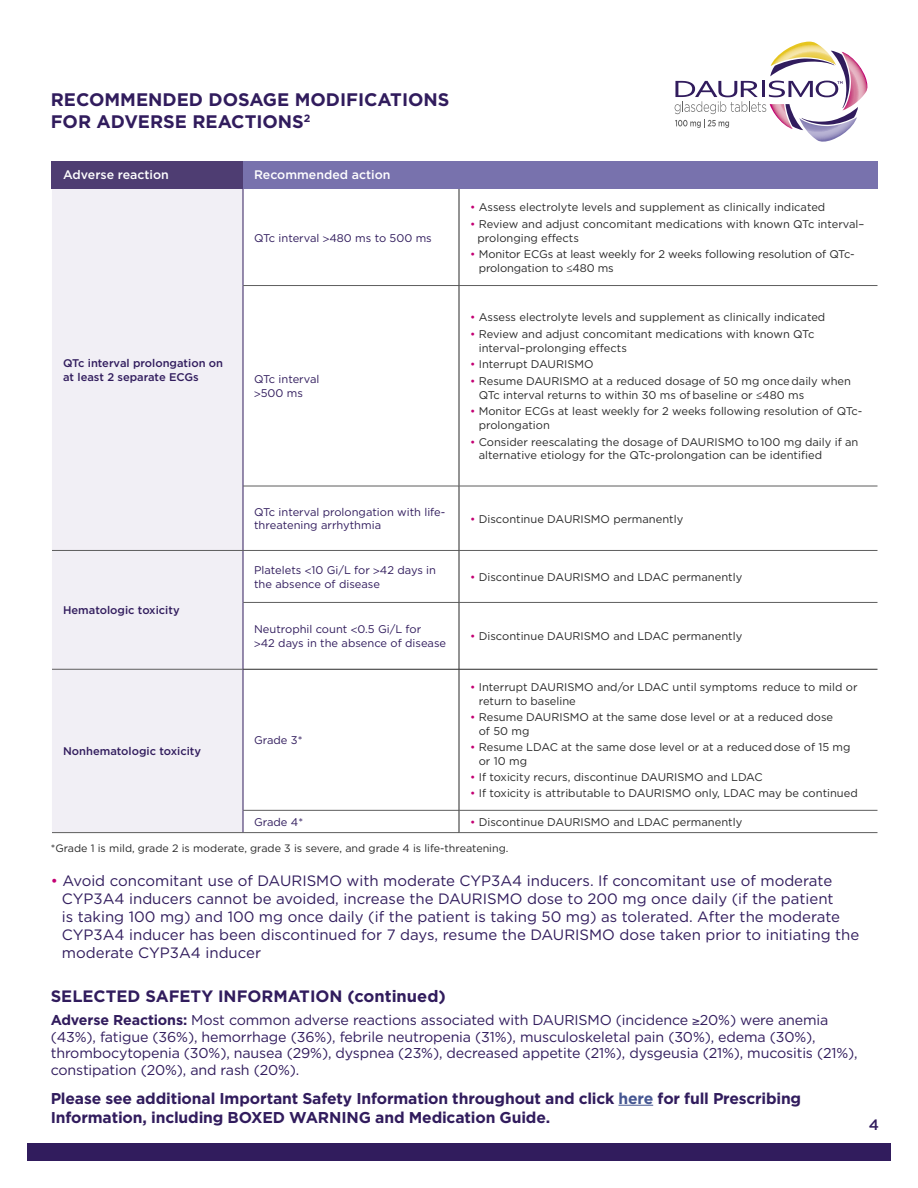
<style>
.page{position:relative;width:918px;height:1188px;background:#fff}
.page>*{position:absolute;margin:0;border:0;box-sizing:border-box;transform-origin:0 0}
.t1{font:700 18.15px/21.5px "Gotham";color:#311c5d}
.t2{font:700 16.5px "Gotham";color:#311c5d}
.t3{font:700 15.6px/19.8px "Gotham";letter-spacing:-.01em;color:#311c5d}
.bullets_10_13{font:15px/18.1px "Gotham";color:#311c5d}
.t4{font:500 15px "Gotham";color:#311c5d}
.t5{font:14.25px/16.5px "Gotham";letter-spacing:-.01em;color:#311c5d}
.t6{font:500 12.3px "Gotham";color:#fff}
.t7{font:11.1px/13.6px "Gotham";color:#292929}
.t8{font:11.1px/13.6px "Gotham";color:#311c5d}
.t9{font:500 11.1px/13.6px "Gotham";color:#311c5d}
.t10{font:10.8px "Gotham";color:#292929}
.s1{font-family:"Helvetica Neue LT Std"}
.s2{color:#c30073}
.s3{font-weight:700}
.s4{color:#465792}
</style>
<div class="page">
<div style="left:52px;top:161px;width:191px;height:28px;background:#4e3d72"></div>
<div style="left:243px;top:161px;width:635px;height:28px;background:#7872ad"></div>
<div style="left:52px;top:189px;width:191px;height:643px;background:#f1eff5"></div>
<svg style="left:244px;top:286px;width:634px;height:546px"></svg>
<hr style="left:243px;top:189px;width:1px;height:97px;background:#311c5d">
<hr style="left:243px;top:286px;width:1px;height:200px;background:#311c5d">
<hr style="left:243px;top:486px;width:1px;height:64px;background:#311c5d">
<hr style="left:243px;top:551px;width:1px;height:51px;background:#311c5d">
<hr style="left:243px;top:602px;width:1px;height:67px;background:#311c5d">
<hr style="left:243px;top:669px;width:1px;height:141px;background:#311c5d">
<svg style="left:243px;top:811px;width:1px;height:21px"></svg>
<hr style="left:459px;top:189px;width:1px;height:96px;background:#292929">
<hr style="left:243px;top:285px;width:216px;height:1px;background:#5d5d5d">
<hr style="left:459px;top:286px;width:1px;height:200px;background:#292929">
<hr style="left:459px;top:285px;width:419px;height:1px;background:#5d5d5d">
<hr style="left:243px;top:486px;width:216px;height:1px;background:#5d5d5d">
<hr style="left:459px;top:486px;width:1px;height:64px;background:#292929">
<hr style="left:459px;top:486px;width:419px;height:1px;background:#5d5d5d">
<hr style="left:52px;top:550px;width:191px;height:1px;background:#5d5d5d">
<hr style="left:243px;top:550px;width:216px;height:1px;background:#5d5d5d">
<hr style="left:459px;top:551px;width:1px;height:51px;background:#292929">
<hr style="left:459px;top:550px;width:419px;height:1px;background:#5d5d5d">
<hr style="left:243px;top:602px;width:216px;height:1px;background:#5d5d5d">
<hr style="left:459px;top:603px;width:1px;height:66px;background:#292929">
<hr style="left:459px;top:602px;width:419px;height:1px;background:#5d5d5d">
<hr style="left:52px;top:669px;width:191px;height:1px;background:#5d5d5d">
<hr style="left:243px;top:669px;width:216px;height:1px;background:#292929">
<hr style="left:459px;top:669px;width:1px;height:141px;background:#292929">
<hr style="left:459px;top:669px;width:419px;height:1px;background:#292929">
<hr style="left:52px;top:832px;width:191px;height:1px;background:#5d5d5d">
<hr style="left:243px;top:810px;width:216px;height:1px;background:#5d5d5d">
<hr style="left:243px;top:832px;width:216px;height:1px;background:#5d5d5d">
<svg style="left:459px;top:811px;width:1px;height:21px"></svg>
<hr style="left:459px;top:810px;width:419px;height:1px;background:#5d5d5d">
<hr style="left:459px;top:832px;width:419px;height:1px;background:#5d5d5d">
<svg style="left:675px;top:42px;width:193px;height:100px"></svg>
<div style="left:27px;top:1143px;width:864px;height:18px;background:#311c5d"></div>
<hr style="left:619px;top:1105px;width:34px;height:1px;background:#465792">
<p class="t1" style="left:51px;top:89px;width:400px">RECOMMENDED DOSAGE MODIFICATIONS<br>FOR ADVERSE REACTIONS<sup>2</sup></p>
<p class="t6" style="left:63px;top:167px;width:107px">Adverse reaction</p>
<p class="t6" style="left:254px;top:167px;width:138px">Recommended action</p>
<p class="t8" style="left:254px;top:231px;width:179px">QTc interval <span class="s1">&gt;</span>480 ms to 500 ms</p>
<p class="t9" style="left:63px;top:356px;width:162px">QTc interval prolongation on at least 2 separate ECGs</p>
<p class="t8" style="left:254px;top:372px;width:67px">QTc interval <span class="s1">&gt;</span>500 ms</p>
<p class="t7" style="left:470px;top:200px;width:357px"><span class="s2">•</span> Assess electrolyte levels and supplement as clinically indicated</p>
<p class="t7" style="left:478px;top:217px;width:388px;text-indent:-7px"><span class="s2">•</span> Review and adjust concomitant medications with known QTc interval– prolonging effects</p>
<p class="t7" style="left:479px;top:247px;width:378px;text-indent:-9px"><span class="s2">•</span> Monitor ECGs at least weekly for 2 weeks following resolution of QTc&shy;prolongation to <span class="s1">≤</span>480 ms</p>
<p class="t7" style="left:470px;top:310px;width:357px"><span class="s2">•</span> Assess electrolyte levels and supplement as clinically indicated</p>
<p class="t7" style="left:479px;top:327px;width:337px;text-indent:-9px"><span class="s2">•</span> Review and adjust concomitant medications with known QTc interval–prolonging effects</p>
<p class="t7" style="left:470px;top:357px;width:125px"><span class="s2">•</span> Interrupt DAURISMO</p>
<p class="t7" style="left:479px;top:374px;width:374px;text-indent:-9px"><span class="s2">•</span> Resume DAURISMO at a reduced dosage of 50 mg once daily when<br>QTc interval returns to within 30 ms of baseline or <span class="s1">≤</span>480 ms</p>
<p class="t7" style="left:479px;top:404px;width:385px;text-indent:-9px"><span class="s2">•</span> Monitor ECGs at least weekly for 2 weeks following resolution of QTc&shy;prolongation</p>
<p class="t7" style="left:479px;top:435px;width:381px;text-indent:-9px"><span class="s2">•</span> Consider reescalating the dosage of DAURISMO to 100 mg daily if an alternative etiology for the QTc-prolongation can be identified</p>
<p class="t9" style="left:63px;top:603px;width:118px">Hematologic toxicity</p>
<p class="t9" style="left:63px;top:744px;width:140px">Nonhematologic toxicity</p>
<p class="t8" style="left:254px;top:505px;width:193px">QTc interval prolongation with life&shy;threatening arrhythmia</p>
<p class="t7" style="left:470px;top:512px;width:215px"><span class="s2">•</span> Discontinue DAURISMO permanently</p>
<p class="t8" style="left:254px;top:563px;width:183px">Platelets <span class="s1">&lt;</span>10 Gi/L for <span class="s1">&gt;</span>42 days in the absence of disease</p>
<p class="t7" style="left:470px;top:570px;width:274px"><span class="s2">•</span> Discontinue DAURISMO and LDAC permanently</p>
<p class="t8" style="left:254px;top:623px;width:194px">Neutrophil count <span class="s1">&lt;</span>0.5 Gi/L for<br><span class="s1">&gt;</span>42 days in the absence of disease</p>
<p class="t7" style="left:470px;top:629px;width:274px"><span class="s2">•</span> Discontinue DAURISMO and LDAC permanently</p>
<p class="t8" style="left:254px;top:733px;width:50px">Grade 3*</p>
<p class="t7" style="left:479px;top:680px;width:380px;text-indent:-9px"><span class="s2">•</span> Interrupt DAURISMO and/or LDAC until symptoms reduce to mild or return to baseline</p>
<p class="t7" style="left:479px;top:710px;width:356px;text-indent:-9px"><span class="s2">•</span> Resume DAURISMO at the same dose level or at a reduced dose of 50 mg</p>
<p class="t7" style="left:479px;top:740px;width:373px;text-indent:-9px"><span class="s2">•</span> Resume LDAC at the same dose level or at a reduced dose of 15 mg or 10 mg</p>
<p class="t7" style="left:470px;top:770px;width:294px"><span class="s2">•</span> If toxicity recurs, discontinue DAURISMO and LDAC</p>
<p class="t7" style="left:470px;top:786px;width:389px"><span class="s2">•</span> If toxicity is attributable to DAURISMO only, LDAC may be continued</p>
<p class="t8" style="left:254px;top:815px;width:51px">Grade 4*</p>
<p class="t7" style="left:470px;top:815px;width:274px"><span class="s2">•</span> Discontinue DAURISMO and LDAC permanently</p>
<p class="t10" style="left:51px;top:841px;width:459px">*Grade 1 is mild, grade 2 is moderate, grade 3 is severe, and grade 4 is life-threatening.</p>
<p class="bullets_10_13" style="left:62px;top:871px;width:799px;text-indent:-11px"><span class="s2">•</span> Avoid concomitant use of DAURISMO with moderate CYP3A4 inducers. If concomitant use of moderate CYP3A4 inducers cannot be avoided, increase the DAURISMO dose to 200 mg once daily (if the patient<br>is taking 100 mg) and 100 mg once daily (if the patient is taking 50 mg) as tolerated. After the moderate CYP3A4 inducer has been discontinued for 7 days, resume the DAURISMO dose taken prior to initiating the moderate CYP3A4 inducer</p>
<p class="t2" style="left:51px;top:985px;width:397px">SELECTED SAFETY INFORMATION (continued)</p>
<p class="t5" style="left:51px;top:1012px;width:808px"><span class="s3">Adverse Reactions:</span> Most common adverse reactions associated with DAURISMO (incidence ≥20%) were anemia (43%), fatigue (36%), hemorrhage (36%), febrile neutropenia (31%), musculoskeletal pain (30%), edema (30%), thrombocytopenia (30%), nausea (29%), dyspnea (23%), decreased appetite (21%), dysgeusia (21%), mucositis (21%), constipation (20%), and rash (20%).</p>
<p class="t3" style="left:51px;top:1088px;width:752px">Please see additional Important Safety Information throughout and click <span class="s4">here</span> for full Prescribing<br>Information, including BOXED WARNING and Medication Guide.</p>
<p class="t4" style="left:869px;top:1115px;width:12px">4</p>
</div>
